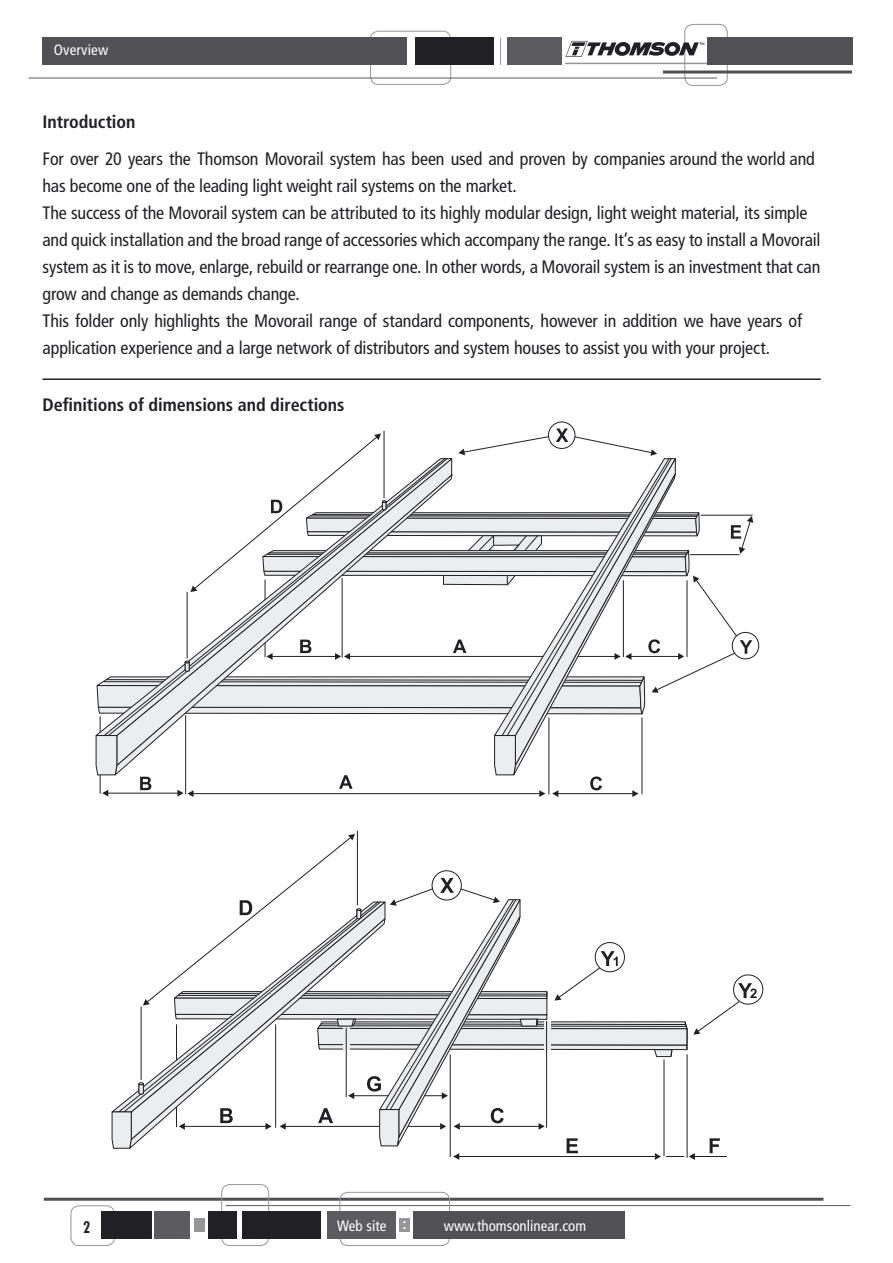
<style>
.page{position:relative;width:893px;height:1263px;background:#fff}
.page>*{position:absolute;margin:0;border:0;box-sizing:border-box;transform-origin:0 0}
.t1{font:condensed 18px/27px "Frutiger";letter-spacing:-.01em;color:#212125}
.t2{font:700 condensed 18px "Frutiger";letter-spacing:-.005em;color:#212125}
.t3{font:700 condensed 16.5px "Futura BT";color:#212125}
.t4{font:condensed 15px "Frutiger";color:#fff}
</style>
<div class="page">
<div style="left:71px;top:1205px;width:44px;height:41px;border:1px solid #96969a;border-radius:8px"></div>
<div style="left:370px;top:31px;width:81px;height:54px;border:1px solid #96969a;border-radius:8px"></div>
<div style="left:684px;top:24px;width:44px;height:62px;border:1px solid #96969a;border-radius:8px"></div>
<hr style="left:226px;top:1205px;width:624px;height:1px;background:#5c5b60">
<hr style="left:28px;top:78px;width:689px;height:1px;background:#5c5b60">
<hr style="left:44px;top:1198px;width:779px;height:3px;background:#515054">
<hr style="left:663px;top:71px;width:189px;height:3px;background:#515054">
<hr style="left:565px;top:63px;width:152px;height:1px;background:#96969a">
<div style="left:221px;top:1184px;width:48px;height:62px;border:1px solid #96969a;border-radius:8px"></div>
<div style="left:339px;top:1192px;width:111px;height:54px;border:1px solid #96969a;border-radius:8px"></div>
<div style="left:208px;top:1211px;width:29px;height:27px;background:#212125"></div>
<div style="left:155px;top:1211px;width:35px;height:27px;background:#5c5b60"></div>
<div style="left:101px;top:1211px;width:51px;height:27px;background:#212125"></div>
<div style="left:328px;top:1211px;width:68px;height:27px;background:#5c5b60"></div>
<div style="left:194px;top:1218px;width:11px;height:14px;background:#96969a"></div>
<div style="left:399px;top:1218px;width:11px;height:14px;background:#96969a"></div>
<div style="left:242px;top:1211px;width:79px;height:27px;background:#212125"></div>
<div style="left:413px;top:1211px;width:212px;height:27px;background:#515054"></div>
<div style="left:507px;top:38px;width:54px;height:27px;background:#5c5b60"></div>
<div style="left:415px;top:38px;width:79px;height:27px;background:#212125"></div>
<svg style="left:500px;top:38px;width:1px;height:27px"></svg>
<div style="left:707px;top:38px;width:145px;height:27px;background:#515054"></div>
<div style="left:42px;top:38px;width:364px;height:27px;background:#515054"></div>
<svg style="left:566px;top:41px;width:138px;height:16px"></svg>
<hr style="left:193px;top:793px;width:347px;height:1px;background:#212125">
<svg style="left:539px;top:790px;width:6px;height:7px"></svg>
<hr style="left:185px;top:715px;width:1px;height:79px;background:#212125">
<hr style="left:100px;top:716px;width:1px;height:78px;background:#212125">
<svg style="left:118px;top:736px;width:69px;height:30px"></svg>
<svg style="left:95px;top:735px;width:23px;height:41px"></svg>
<svg style="left:516px;top:736px;width:126px;height:30px"></svg>
<svg style="left:494px;top:736px;width:22px;height:40px"></svg>
<svg style="left:103px;top:716px;width:539px;height:20px"></svg>
<hr style="left:642px;top:717px;width:1px;height:77px;background:#212125">
<hr style="left:549px;top:717px;width:1px;height:77px;background:#212125">
<hr style="left:108px;top:793px;width:70px;height:1px;background:#212125">
<svg style="left:102px;top:790px;width:6px;height:6px"></svg>
<svg style="left:177px;top:790px;width:17px;height:7px"></svg>
<hr style="left:558px;top:793px;width:75px;height:1px;background:#212125">
<svg style="left:552px;top:790px;width:6px;height:7px"></svg>
<svg style="left:632px;top:790px;width:6px;height:7px"></svg>
<svg style="left:548px;top:422px;width:27px;height:26px"></svg>
<div style="left:548px;top:422px;width:27px;height:27px;border:1px solid #212125;border-radius:50%"></div>
<svg style="left:140px;top:777px;width:11px;height:13px"></svg>
<svg style="left:96px;top:428px;width:664px;height:288px"></svg>
<svg style="left:590px;top:776px;width:12px;height:14px"></svg>
<svg style="left:339px;top:775px;width:14px;height:14px"></svg>
<svg style="left:111px;top:1111px;width:21px;height:38px"></svg>
<hr style="left:357px;top:831px;width:1px;height:74px;background:#212125">
<svg style="left:138px;top:834px;width:625px;height:326px"></svg>
<hr style="left:546px;top:1021px;width:1px;height:107px;background:#212125">
<hr style="left:664px;top:1059px;width:1px;height:97px;background:#212125">
<hr style="left:687px;top:1054px;width:1px;height:104px;background:#212125">
<hr style="left:346px;top:1028px;width:1px;height:69px;background:#212125">
<hr style="left:43px;top:378px;width:778px;height:2px;background:#212125">
<p class="t4" style="left:54px;top:41px;width:56px">Overview</p>
<p class="t2" style="left:43px;top:111px;width:94px">Introduction</p>
<p class="t1" style="left:43px;top:146px;width:779px">For over 20 years the Thomson Movorail system has been used and proven by companies around the world and has become one of the leading light weight rail systems on the market.<br>The success of the Movorail system can be attributed to its highly modular design, light weight material, its simple and quick installation and the broad range of accessories which accompany the range. It’s as easy to install a Movorail system as it is to move, enlarge, rebuild or rearrange one. In other words, a Movorail system is an investment that can grow and change as demands change.<br>This folder only highlights the Movorail range of standard components, however in addition we have years of application experience and a large network of distributors and system houses to assist you with your project.</p>
<p class="t2" style="left:43px;top:394px;width:304px">Definitions of dimensions and directions</p>
<p class="t3" style="left:83px;top:1217px;width:9px">2</p>
<p class="t4" style="left:337px;top:1216px;width:71px">Web site :</p>
<p class="t4" style="left:444px;top:1216px;width:144px">www.thomsonlinear.com</p>
</div>
